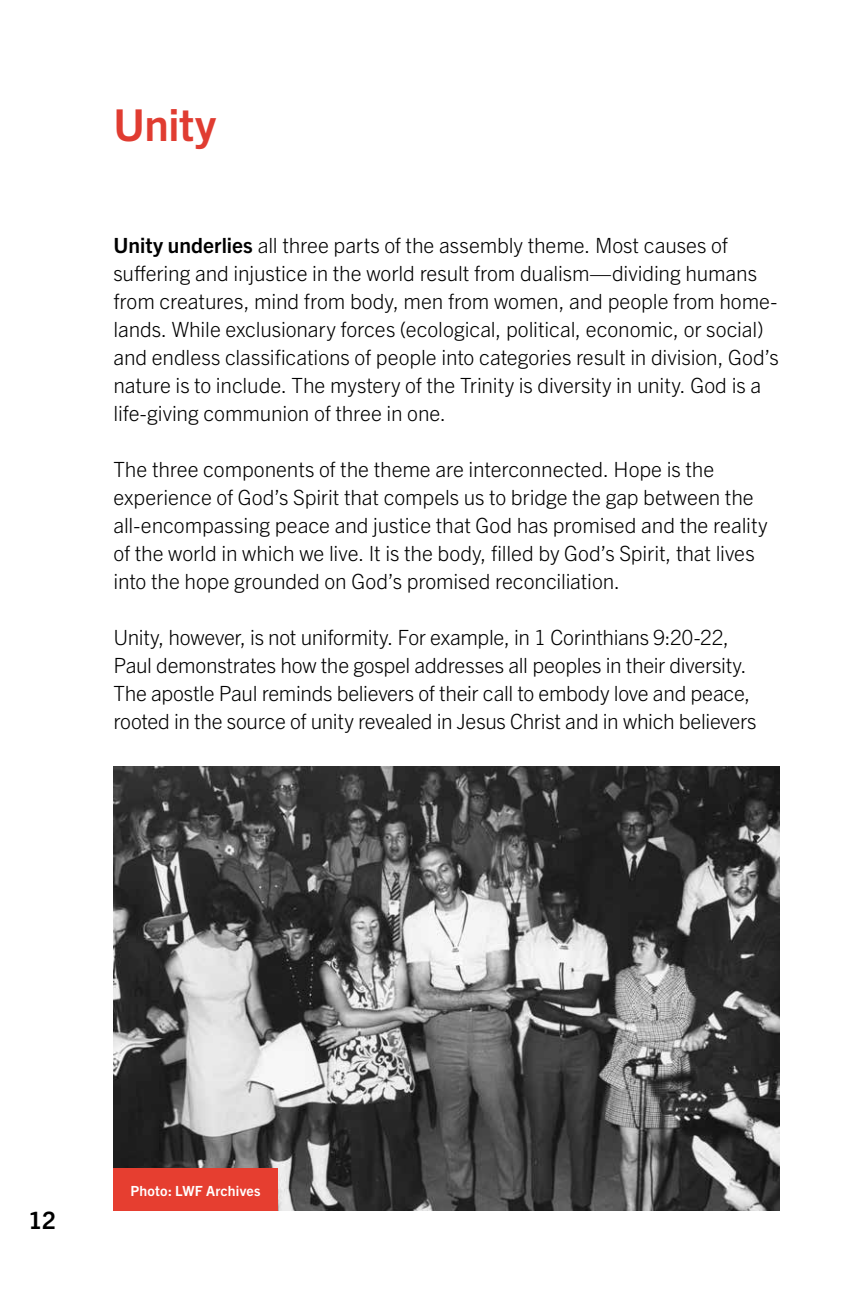
<style>
.page{position:relative;width:865px;height:1296px;background:#fff}
.page>*{position:absolute;margin:0;border:0;box-sizing:border-box;transform-origin:0 0}
.t1{font:700 44px "Trade Gothic Next LT Pro";letter-spacing:-.01em;color:#e03c31}
.t2{font:700 24px "Trade Gothic Next LT Pro";color:#000}
.t3{font:300 21px/28px "Trade Gothic Next LT Pro";letter-spacing:-.01em;color:#000}
.t4{font:700 14px "Trade Gothic Next LT Pro";letter-spacing:.015em;color:#fff}
.s1{font-weight:700}
</style>
<div class="page">
<img style="left:113px;top:766px;width:667px;height:444px">
<div style="left:113px;top:1168px;width:165px;height:42px;background:#e63e30"></div>
<h1 class="t1" style="left:113px;top:94px;width:104px">Unity</h1>
<p class="t3" style="left:113px;top:230px;width:667px"><span class="s1">Unity underlies</span> all three parts of the assembly theme. Most causes of suffering and injustice in the world result from dualism—dividing humans from creatures, mind from body, men from women, and people from home&shy;lands. While exclusionary forces (ecological, political, economic, or social) and endless classifications of people into categories result in division, God’s nature is to include. The mystery of the Trinity is diversity in unity. God is a life-giving communion of three in one.</p>
<p class="t3" style="left:113px;top:454px;width:655px">The three components of the theme are interconnected. Hope is the experience of God’s Spirit that compels us to bridge the gap between the all-encompassing peace and justice that God has promised and the reality of the world in which we live. It is the body, filled by God’s Spirit, that lives into the hope grounded on God’s promised reconciliation.</p>
<p class="t3" style="left:113px;top:622px;width:644px">Unity, however, is not uniformity. For example, in 1 Corinthians 9:20-22, Paul demonstrates how the gospel addresses all peoples in their diversity.<br>The apostle Paul reminds believers of their call to embody love and peace, rooted in the source of unity revealed in Jesus Christ and in which believers</p>
<p class="t2" style="left:28px;top:1204px;width:29px">12</p>
<p class="t4" style="left:130px;top:1181px;width:132px">Photo: LWF Archives</p>
</div>
